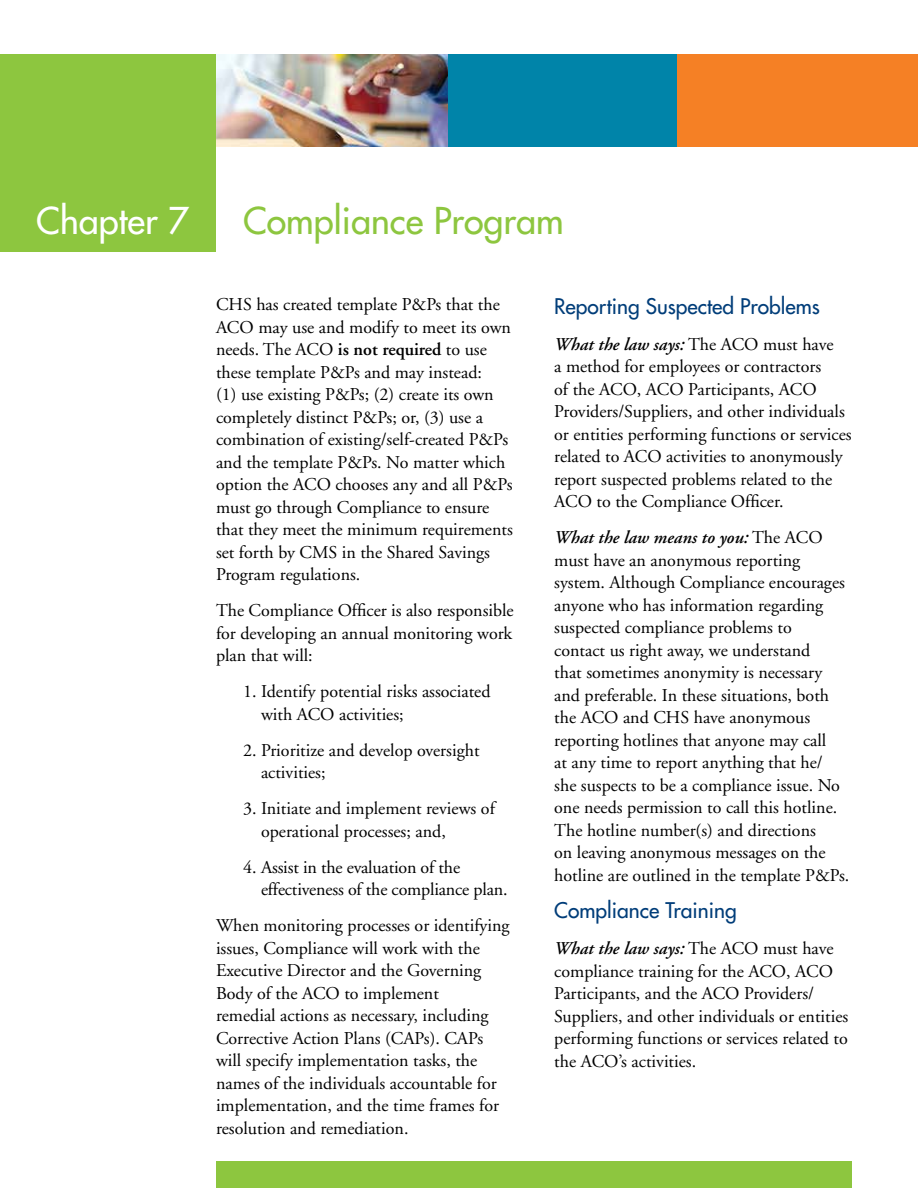
<style>
.page{position:relative;width:918px;height:1188px;background:#fff}
.page>*{position:absolute;margin:0;border:0;box-sizing:border-box;transform-origin:0 0}
.t1{font:36px "Futura";color:#8dc63f}
.t2{font:36px "Futura";color:#fff}
.t3{font:21px "Futura";color:#003d79}
.t4{font:18px/22.5px "Adobe Garamond";color:#000}
.s1{font-weight:600}
.s2{font-weight:600;font-style:italic}
</style>
<div class="page">
<div style="left:216px;top:1161px;width:636px;height:27px;background:#8dc63f"></div>
<div style="left:0;top:54px;width:216px;height:197px;background:#8dc63f"></div>
<div style="left:447px;top:54px;width:230px;height:93px;background:#0084a9"></div>
<div style="left:677px;top:54px;width:241px;height:93px;background:#f58025"></div>
<img style="left:216px;top:54px;width:231px;height:93px">
<h1 class="t2" style="left:36px;top:198px;width:154px">Chapter 7</h1>
<h1 class="t1" style="left:243px;top:198px;width:322px">Compliance Program</h1>
<p class="t4" style="left:216px;top:294px;width:298px">CHS has created template P&amp;Ps that the ACO may use and modify to meet its own needs. The ACO <span class="s1">is not required</span> to use these template P&amp;Ps and may instead:<br>(1) use existing P&amp;Ps; (2) create its own completely distinct P&amp;Ps; or, (3) use a combination of existing/self-created P&amp;Ps and the template P&amp;Ps. No matter which option the ACO chooses any and all P&amp;Ps must go through Compliance to ensure that they meet the minimum requirements set forth by CMS in the Shared Savings Program regulations.</p>
<p class="t4" style="left:216px;top:600px;width:299px;text-align:justify">The Compliance Officer is also responsible for developing an annual monitoring work plan that will:</p>
<p class="t4" style="left:261px;top:681px;width:231px;text-indent:-18px">1. Identify potential risks associated with ACO activities;</p>
<p class="t4" style="left:261px;top:739px;width:220px;text-indent:-18px">2. Prioritize and develop oversight activities;</p>
<p class="t4" style="left:261px;top:798px;width:235px;text-indent:-18px">3. Initiate and implement reviews of operational processes; and,</p>
<p class="t4" style="left:261px;top:856px;width:248px;text-indent:-18px">4. Assist in the evaluation of the effectiveness of the compliance plan.</p>
<p class="t4" style="left:216px;top:915px;width:295px">When monitoring processes or identifying issues, Compliance will work with the Executive Director and the Governing Body of the ACO to implement<br>remedial actions as necessary, including Corrective Action Plans (CAPs). CAPs will specify implementation tasks, the names of the individuals accountable for implementation, and the time frames for resolution and remediation.</p>
<p class="t3" style="left:554px;top:293px;width:267px">Reporting Suspected Problems</p>
<p class="t4" style="left:554px;top:333px;width:299px"><span class="s2">What the law says:</span> The ACO must have<br>a method for employees or contractors<br>of the ACO, ACO Participants, ACO Providers/Suppliers, and other individuals or entities performing functions or services related to ACO activities to anonymously report suspected problems related to the ACO to the Compliance Officer.</p>
<p class="t4" style="left:554px;top:527px;width:297px"><span class="s2">What the law means to you:</span> The ACO must have an anonymous reporting system. Although Compliance encourages anyone who has information regarding suspected compliance problems to<br>contact us right away, we understand<br>that sometimes anonymity is necessary and preferable. In these situations, both the ACO and CHS have anonymous reporting hotlines that anyone may call<br>at any time to report anything that he/<br>she suspects to be a compliance issue. No one needs permission to call this hotline.<br>The hotline number(s) and directions<br>on leaving anonymous messages on the hotline are outlined in the template P&amp;Ps.</p>
<p class="t3" style="left:554px;top:897px;width:184px">Compliance Training</p>
<p class="t4" style="left:554px;top:938px;width:296px"><span class="s2">What the law says:</span> The ACO must have compliance training for the ACO, ACO Participants, and the ACO Providers/ Suppliers, and other individuals or entities performing functions or services related to the ACO’s activities.</p>
</div>
